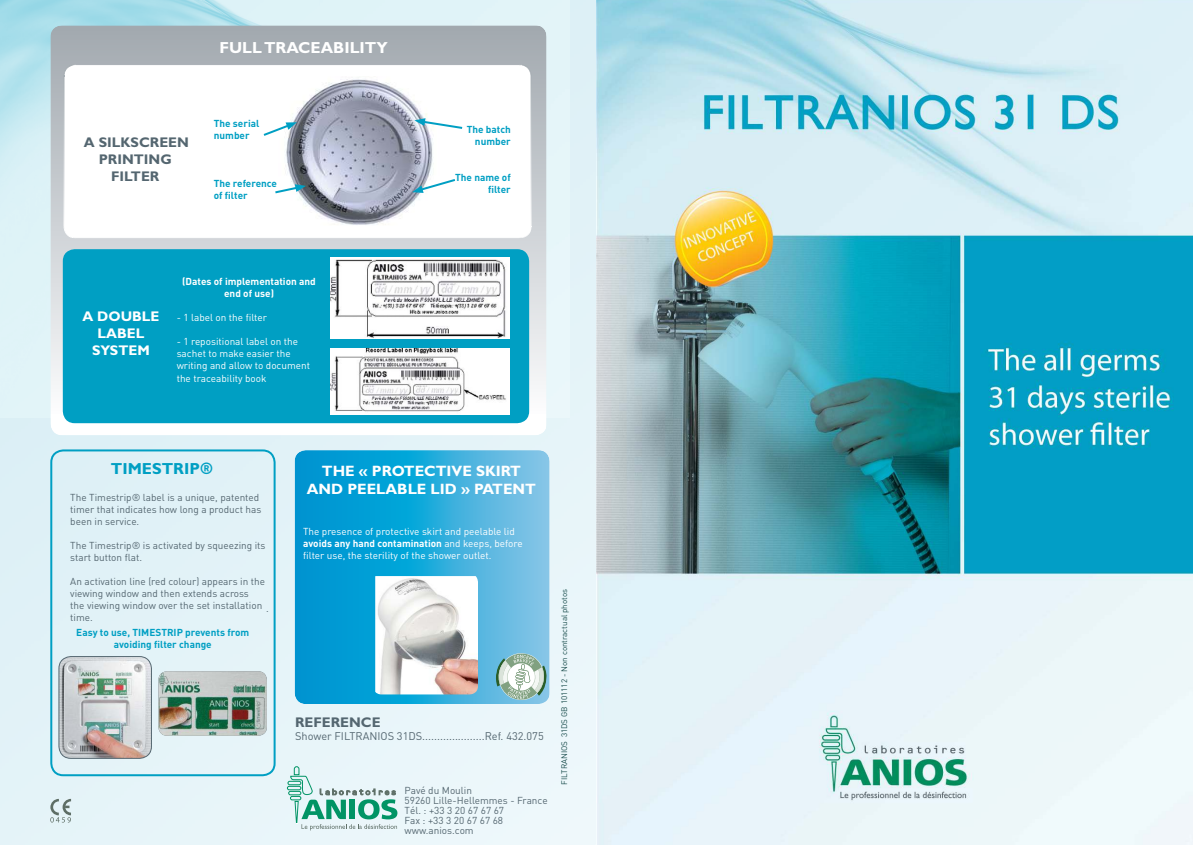
<style>
.page{position:relative;width:1193px;height:845px;background:#fff}
.page>*{position:absolute;margin:0;border:0;box-sizing:border-box;transform-origin:0 0}
.t1{font:700 16px "Gill Sans";color:#fff}
.t2{font:700 16px "Gill Sans";color:#009fc3}
.t3{font:700 15px/18px "Gill Sans";color:#fff;text-align:center}
.t4{font:700 14px/16.8px "Gill Sans";color:#546670;text-align:center}
.t5{font:700 14px/16.8px "Gill Sans";color:#fff;text-align:center}
.t6{font:11px "DIN";color:#546670}
.t7{font:10px/12px "DIN";color:#546670}
.t8{font:10px/12px "DIN";color:#fff}
.t9{font:700 10px/12px "DIN";color:#009fc3}
.t10{font:700 10px/12px "DIN";color:#fff;text-align:center}
.t11{font:8px "DIN";color:#194c4c}
.s1{font-family:"DIN"}
.s2{font-weight:700}
</style>
<div class="page">
<img style="left:0;top:0;width:1193px;height:844px">
<img style="left:0;top:0;width:569px;height:418px">
<div style="left:50px;top:449px;width:226px;height:327px;border:2px solid #009fc3;border-radius:12px"></div>
<img style="left:59px;top:656px;width:92px;height:102px">
<div style="left:59px;top:656px;width:92px;height:102px;border:1px solid #546670;border-radius:12px"></div>
<img style="left:158px;top:671px;width:109px;height:64px">
<img style="left:50px;top:26px;width:496px;height:409px">
<div style="left:63px;top:249px;width:466px;height:174px;background:#009fc3;border-radius:12px"></div>
<img style="left:330px;top:257px;width:180px;height:82px">
<img style="left:330px;top:348px;width:180px;height:66px">
<div style="left:64px;top:65px;width:467px;height:173px;background:#fff;border-radius:11px"></div>
<svg style="left:64px;top:64px;width:11px;height:12px"></svg>
<img style="left:64px;top:76px;width:1px;height:128px">
<svg style="left:64px;top:230px;width:8px;height:8px"></svg>
<svg style="left:521px;top:226px;width:11px;height:12px"></svg>
<img style="left:531px;top:76px;width:1px;height:150px">
<svg style="left:520px;top:64px;width:11px;height:13px"></svg>
<img style="left:75px;top:64px;width:445px;height:1px">
<img style="left:285px;top:79px;width:148px;height:146px">
<svg style="left:263px;top:122px;width:34px;height:15px"></svg>
<svg style="left:275px;top:184px;width:31px;height:11px"></svg>
<svg style="left:412px;top:177px;width:44px;height:16px"></svg>
<svg style="left:414px;top:118px;width:49px;height:12px"></svg>
<svg style="left:50px;top:798px;width:21px;height:24px"></svg>
<img style="left:295px;top:450px;width:255px;height:253px">
<img style="left:375px;top:576px;width:103px;height:118px">
<svg style="left:495px;top:651px;width:52px;height:50px"></svg>
<svg style="left:287px;top:765px;width:110px;height:65px;background:#b6dcd6"></svg>
<h1 class="t1" style="left:219px;top:42px;width:170px">FULL TRACEABILITY</h1>
<h3 class="t4" style="left:84px;top:135px;width:106px">A SILKSCREEN<br>PRINTING<br>FILTER</h3>
<p class="t9" style="left:214px;top:117px;width:47px">The serial number</p>
<p class="t9" style="left:214px;top:177px;width:65px">The reference of filter</p>
<h3 class="t5" style="left:82px;top:308px;width:79px">A DOUBLE<br>LABEL<br>SYSTEM</h3>
<p class="t10" style="left:182px;top:275px;width:135px">(Dates of implementation and end of use)</p>
<p class="t8" style="left:177px;top:312px;width:92px">- 1 label on the filter</p>
<p class="t8" style="left:177px;top:336px;width:135px">- 1 repositional label on the sachet to make easier the writing and allow to document</p>
<p class="t8" style="left:177px;top:373px;width:91px">the traceability book</p>
<p class="t9" style="left:467px;top:124px;width:46px;text-align:right">The batch number</p>
<p class="t9" style="left:455px;top:172px;width:57px;text-align:right">The name of filter</p>
<h1 class="t2" style="left:111px;top:462px;width:104px">TIMESTRIP<span class="s1">®</span></h1>
<p class="t7" style="left:70px;top:492px;width:193px">The Timestrip® label is a unique, patented timer that indicates how long a product has been in service.</p>
<p class="t7" style="left:70px;top:540px;width:197px">The Timestrip® is activated by squeezing its start button flat.</p>
<p class="t7" style="left:70px;top:576px;width:196px">An activation line (red colour) appears in the viewing window and then extends across the viewing window over the set installation time.</p>
<p class="t7" style="left:266px;top:602px;width:4px">.</p>
<p class="t9" style="left:76px;top:626px;width:174px;text-align:center">Easy to use, TIMESTRIP prevents from avoiding filter change</p>
<h2 class="t3" style="left:307px;top:462px;width:231px">THE « PROTECTIVE SKIRT<br>AND PEELABLE LID » PATENT</h2>
<p class="t8" style="left:303px;top:525px;width:221px">The presence of protective skirt and peelable lid <span class="s2">avoids any hand contamination</span> and keeps, before filter use, the sterility of the shower outlet.</p>
<h3 class="t4" style="left:295px;top:714px;width:87px">REFERENCE</h3>
<p class="t6" style="left:295px;top:730px;width:250px">Shower FILTRANIOS 31DS.....................Ref. 432.075</p>
<p class="t7" style="left:405px;top:785px;width:144px;line-height:10px">Pavé du Moulin<br>59260 Lille-Hellemmes - France<br>Tél. : +33 3 20 67 67 67<br>Fax : +33 3 20 67 67 68 www.anios.com</p>
<p class="t11" style="left:560px;top:784px;width:197px;rotate:-90deg">FILTRANIOS 31DS GB 101112 - Non contractual photos</p>
</div>
